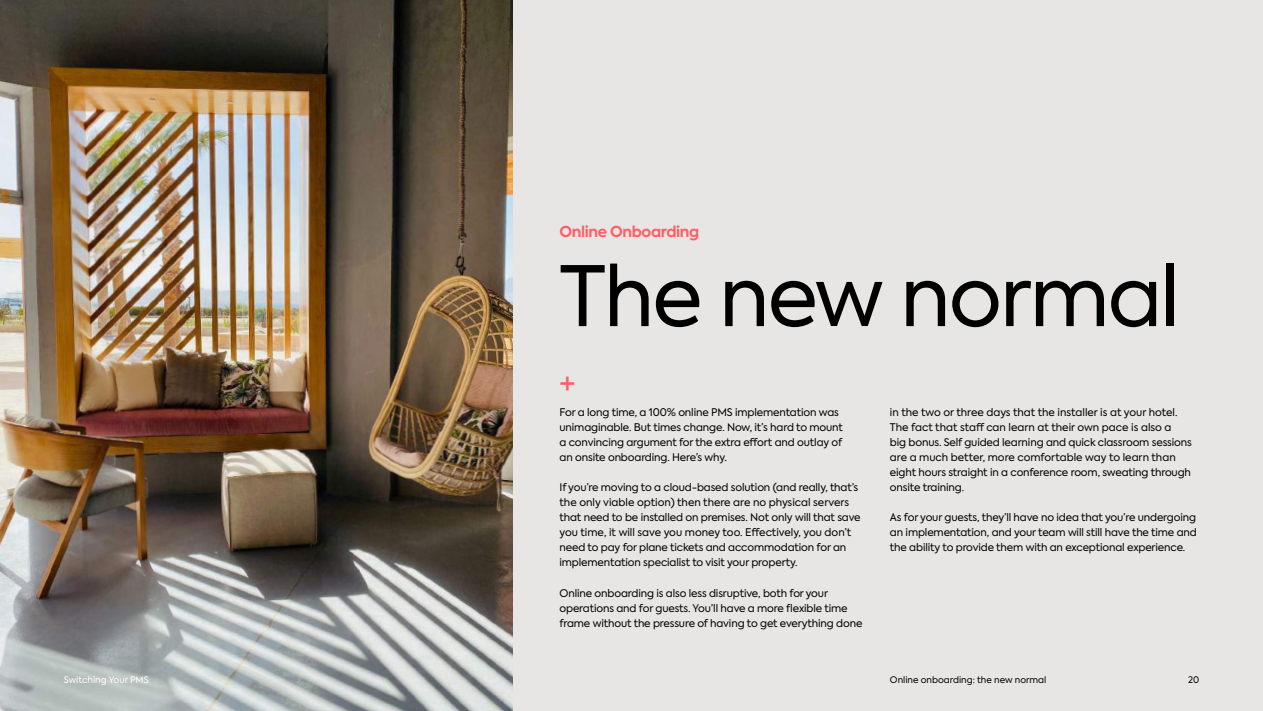
<style>
.page{position:relative;width:1263px;height:711px;background:#fff}
.page>*{position:absolute;margin:0;border:0;box-sizing:border-box;transform-origin:0 0}
.t1{font:82.5px "Axiforma";letter-spacing:-.025em;color:#000}
.t2{font:30px "Axiforma";color:#ff5e64}
.t3{font:700 15px "Axiforma";letter-spacing:-.025em;color:#ff5e64}
.t4{font:10.5px/15px "Axiforma";letter-spacing:-.01em;color:#000}
.t5{font:9px "Axiforma";color:#000}
.t6{font:9px "Axiforma";color:#fff}
</style>
<div class="page">
<div style="left:0;top:0;width:1263px;height:710px;background:#e7e6e4"></div>
<img style="left:0;top:0;width:513px;height:710px">
<h3 class="t3" style="left:559px;top:221px;width:141px">Online Onboarding</h3>
<h1 class="t1" style="left:559px;top:243px;width:622px">The new normal</h1>
<h2 class="t2" style="left:559px;top:363px;width:17px">+</h2>
<p class="t4" style="left:559px;top:405px;width:285px">For a long time, a 100% online PMS implementation was unimaginable. But times change. Now, it’s hard to mount a convincing argument for the extra effort and outlay of an onsite onboarding. Here’s why.</p>
<p class="t4" style="left:559px;top:480px;width:303px">If you’re moving to a cloud-based solution (and really, that’s the only viable option) then there are no physical servers that need to be installed on premises. Not only will that save you time, it will save you money too. Effectively, you don’t need to pay for plane tickets and accommodation for an implementation specialist to visit your property.</p>
<p class="t4" style="left:559px;top:585px;width:304px">Online onboarding is also less disruptive, both for your operations and for guests. You’ll have a more flexible time frame without the pressure of having to get everything done</p>
<p class="t4" style="left:890px;top:405px;width:303px">in the two or three days that the installer is at your hotel.<br>The fact that staff can learn at their own pace is also a<br>big bonus. Self guided learning and quick classroom sessions are a much better, more comfortable way to learn than eight hours straight in a conference room, sweating through onsite training.</p>
<p class="t4" style="left:890px;top:510px;width:308px;text-align:justify">As for your guests, they’ll have no idea that you’re undergoing an implementation, and your team will still have the time and the ability to provide them with an exceptional experience.</p>
<p class="t6" style="left:64px;top:674px;width:87px">Switching Your PMS</p>
<p class="t5" style="left:890px;top:674px;width:158px">Online onboarding: the new normal</p>
<p class="t5" style="left:1188px;top:674px;width:13px">20</p>
</div>
